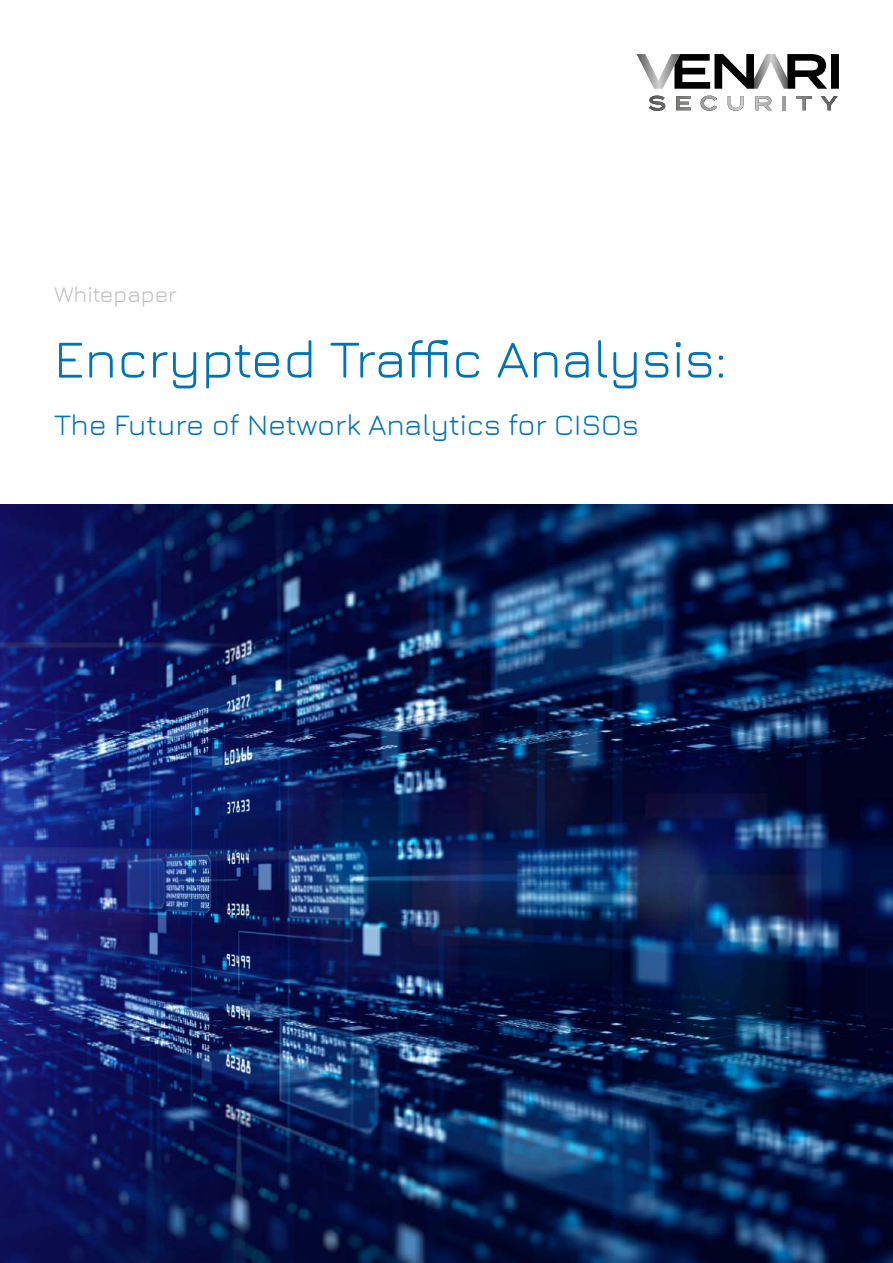
<style>
.page{position:relative;width:893px;height:1263px;background:#fff}
.page>*{position:absolute;margin:0;border:0;box-sizing:border-box;transform-origin:0 0}
.t1{font:54px "Jura";color:#0073b3}
.t2{font:30px "Jura";color:#0073b3}
.t3{font:22.5px "Jura";color:#bfbfbf}
</style>
<div class="page">
<img style="left:0;top:504px;width:893px;height:759px">
<svg style="left:637px;top:54px;width:202px;height:35px"></svg>
<svg style="left:649px;top:96px;width:16px;height:15px"></svg>
<svg style="left:676px;top:96px;width:15px;height:14px"></svg>
<svg style="left:701px;top:96px;width:16px;height:15px"></svg>
<svg style="left:728px;top:96px;width:16px;height:15px"></svg>
<svg style="left:755px;top:96px;width:17px;height:14px"></svg>
<hr style="left:783px;top:96px;width:3px;height:14px;background:#9e9e9d">
<svg style="left:796px;top:96px;width:16px;height:14px"></svg>
<svg style="left:821px;top:96px;width:17px;height:14px"></svg>
<p class="t3" style="left:54px;top:277px;width:124px">Whitepaper</p>
<h1 class="t1" style="left:54px;top:320px;width:674px">Encrypted Traffic Analysis:</h1>
<p class="t2" style="left:54px;top:403px;width:586px">The Future of Network Analytics for CISOs</p>
</div>
